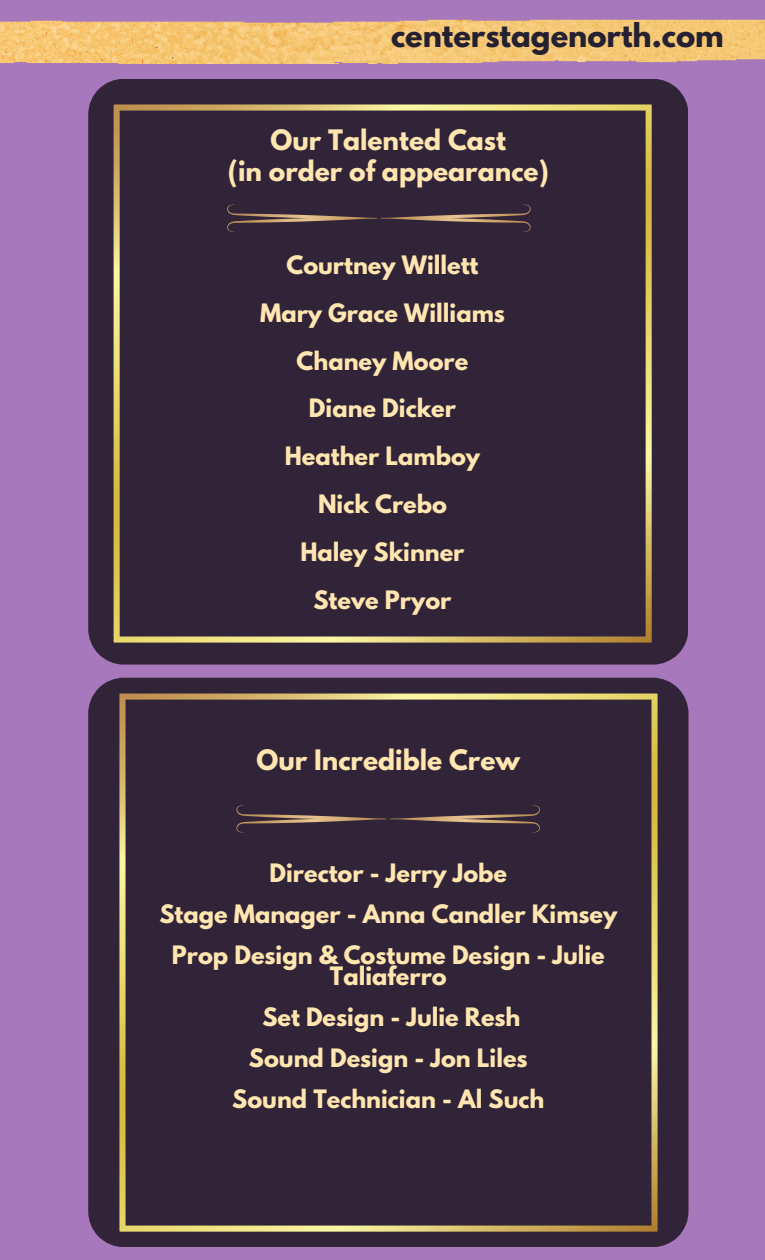
<style>
.page{position:relative;width:765px;height:1260px;background:#a778bb}
.page>*{position:absolute;margin:0;border:0;box-sizing:border-box;transform-origin:0 0}
.t1{font:700 29px "League Spartan";color:#252032}
.t2{font:700 25px/31px "League Spartan";color:#ffe5af;text-align:center}
.t3{font:700 22.5px/20.6px "League Spartan";color:#ffe5af;text-align:center}
</style>
<div class="page">
<div style="left:88px;top:79px;width:600px;height:586px;background:#322438"></div>
<div style="left:114px;top:104px;width:538px;height:539px;background:#322438"></div>
<svg style="left:227px;top:205px;width:304px;height:27px;background:#4b3941"></svg>
<img style="left:0;top:19px;width:765px;height:44px">
<div style="left:88px;top:678px;width:601px;height:569px;background:#322438"></div>
<div style="left:119px;top:694px;width:539px;height:538px;background:#322438"></div>
<p class="t1" style="left:391px;top:21px;width:334px">centerstagenorth.com</p>
<p class="t2" style="left:228px;top:128px;width:322px">Our Talented Cast<br>(in order of appearance)</p>
<p class="t3" style="left:286px;top:257px;width:194px">Courtney Willett</p>
<p class="t3" style="left:260px;top:305px;width:246px">Mary Grace Williams</p>
<p class="t3" style="left:297px;top:353px;width:173px">Chaney Moore</p>
<p class="t3" style="left:309px;top:401px;width:149px">Diane Dicker</p>
<p class="t3" style="left:285px;top:449px;width:197px">Heather Lamboy</p>
<p class="t3" style="left:318px;top:496px;width:130px">Nick Crebo</p>
<p class="t3" style="left:300px;top:544px;width:166px">Haley Skinner</p>
<h2 class="t3" style="left:314px;top:592px;width:139px">Steve Pryor</h2>
<h1 class="t2" style="left:257px;top:747px;width:265px">Our Incredible Crew</h1>
<p class="t3" style="left:270px;top:865px;width:239px">Director - Jerry Jobe</p>
<p class="t3" style="left:159px;top:906px;width:460px">Stage Manager - Anna Candler Kimsey</p>
<h2 class="t3" style="left:172px;top:948px;width:434px">Prop Design &amp; Costume Design - Julie<br>Taliaferro</h2>
<p class="t3" style="left:262px;top:1009px;width:260px">Set Design - Julie Resh</p>
<p class="t3" style="left:249px;top:1051px;width:280px">Sound Design - Jon Liles</p>
<p class="t3" style="left:232px;top:1092px;width:314px">Sound Technician - Al Such</p>
</div>
